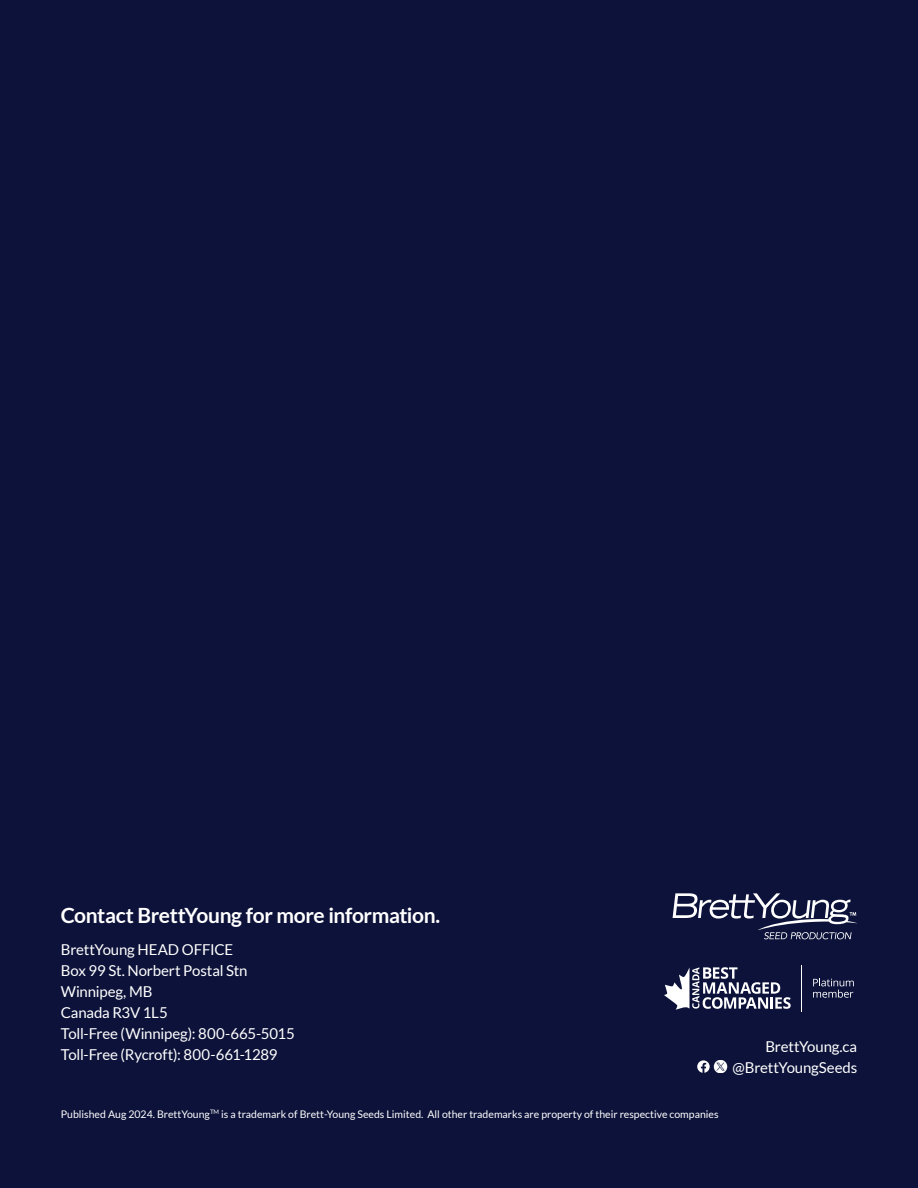
<style>
.page{position:relative;width:918px;height:1188px;background:#0c1239}
.page>*{position:absolute;margin:0;border:0;box-sizing:border-box;transform-origin:0 0}
.Sub_Headings{font:700 21px "Lato";letter-spacing:-.02em;color:#fff}
.Body{font:15px "Lato";letter-spacing:-.01em;color:#fff}
.Small_Print{font:10.5px "Lato";color:#fff}
</style>
<div class="page">
<svg style="left:697px;top:1060px;width:13px;height:13px"></svg>
<img style="left:713px;top:1060px;width:15px;height:13px">
<svg style="left:664px;top:967px;width:127px;height:43px"></svg>
<svg style="left:813px;top:978px;width:41px;height:20px"></svg>
<hr style="left:802px;top:965px;width:1px;height:46px;background:#fff">
<svg style="left:673px;top:893px;width:184px;height:46px"></svg>
<p class="Sub_Headings" style="left:61px;top:904px;width:381px">Contact BrettYoung for more information.</p>
<p class="Body" style="left:61px;top:941px;width:174px">BrettYoung HEAD OFFICE</p>
<p class="Body" style="left:61px;top:962px;width:188px">Box 99 St. Norbert Postal Stn</p>
<p class="Body" style="left:61px;top:983px;width:93px">Winnipeg, MB</p>
<p class="Body" style="left:61px;top:1004px;width:109px">Canada R3V 1L5</p>
<p class="Body" style="left:61px;top:1025px;width:236px">Toll-Free (Winnipeg): 800-665-5015</p>
<p class="Body" style="left:61px;top:1046px;width:218px">Toll-Free (Rycroft): 800-661-1289</p>
<p class="Small_Print" style="left:61px;top:1108px;width:659px">Published Aug 2024. BrettYoung<sup>TM</sup> is a trademark of Brett-Young Seeds Limited. All other trademarks are property of their respective companies</p>
<p class="Body" style="left:765px;top:1038px;width:93px">BrettYoung.ca</p>
<p class="Body" style="left:732px;top:1059px;width:126px">@BrettYoungSeeds</p>
</div>
